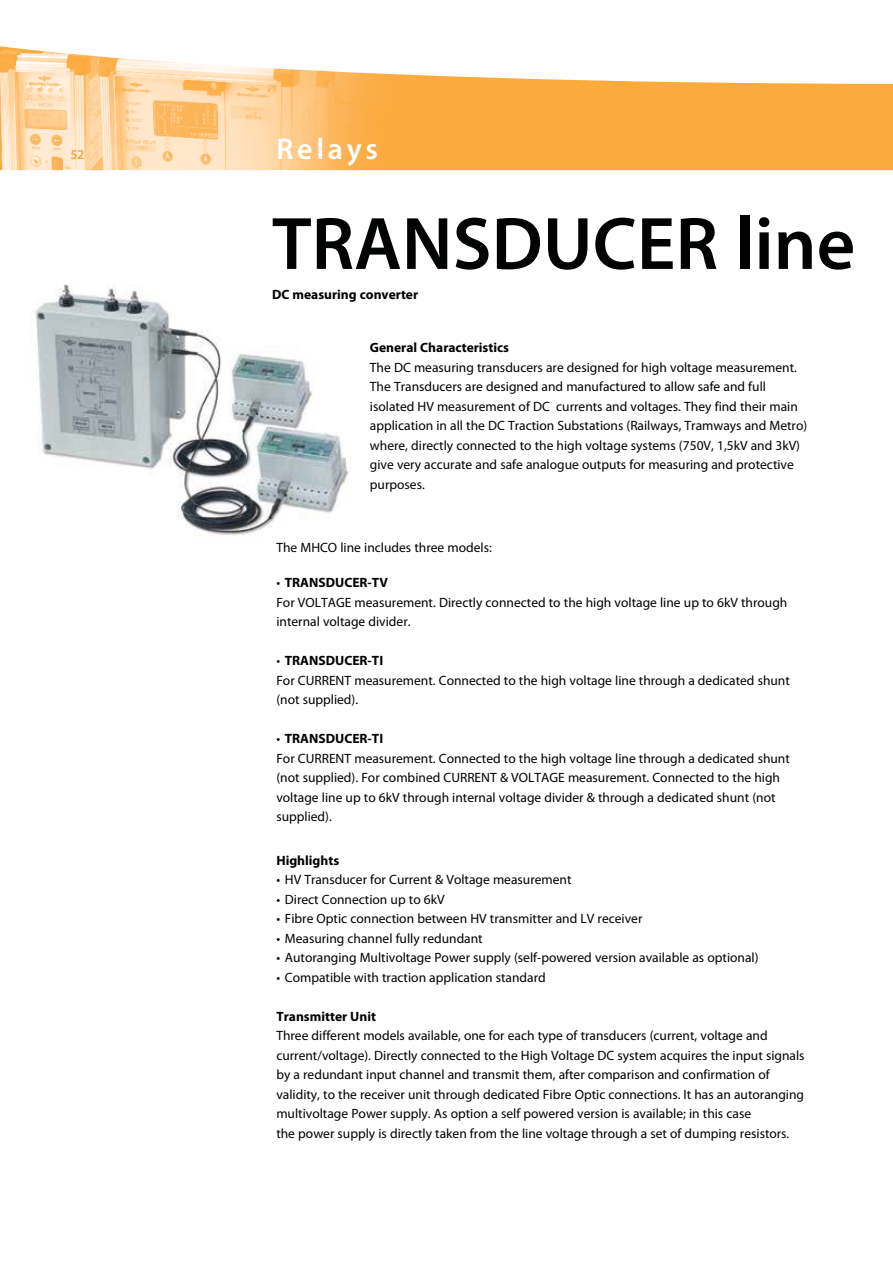
<style>
.page{position:relative;width:893px;height:1263px;background:#fff}
.page>*{position:absolute;margin:0;border:0;box-sizing:border-box;transform-origin:0 0}
.t1{font:600 75px "Myriad Pro";color:#010202}
.t2{font:600 30px "Myriad Pro";letter-spacing:.125em;color:#fff}
.t3{font:13.5px/19.5px "Myriad Pro";color:#010202}
.t4{font:700 13.5px "Myriad Pro";color:#010202}
.t5{font:600 13.5px "Myriad Pro";color:#faa733}
.s1{font-weight:700}
</style>
<div class="page">
<img style="left:0;top:84px;width:893px;height:86px">
<svg style="left:0;top:46px;width:893px;height:38px"></svg>
<img style="left:34px;top:284px;width:315px;height:252px">
<p class="t5" style="left:71px;top:146px;width:15px">52</p>
<h2 class="t2" style="left:276px;top:131px;width:103px">Relays</h2>
<h1 class="t1" style="left:272px;top:199px;width:585px">TRANSDUCER line</h1>
<p class="t4" style="left:272px;top:289px;width:148px">DC measuring converter</p>
<p class="t4" style="left:370px;top:343px;width:141px">General Characteristics</p>
<p class="t3" style="left:370px;top:359px;width:439px">The DC measuring transducers are designed for high voltage measurement.<br>The Transducers are designed and manufactured to allow safe and full isolated HV measurement of DC currents and voltages. They find their main application in all the DC Traction Substations (Railways, Tramways and Metro) where, directly connected to the high voltage systems (750V, 1,5kV and 3kV) give very accurate and safe analogue outputs for measuring and protective purposes.</p>
<p class="t3" style="left:276px;top:539px;width:217px">The MHCO line includes three models:</p>
<p class="t3" style="left:276px;top:574px;width:512px">• <span class="s1">TRANSDUCER-TV<br></span>For VOLTAGE measurement. Directly connected to the high voltage line up to 6kV through internal voltage divider.</p>
<p class="t3" style="left:276px;top:652px;width:515px">• <span class="s1">TRANSDUCER-TI<br></span>For CURRENT measurement. Connected to the high voltage line through a dedicated shunt (not supplied).</p>
<p class="t3" style="left:276px;top:730px;width:515px">• <span class="s1">TRANSDUCER-TI<br></span>For CURRENT measurement. Connected to the high voltage line through a dedicated shunt (not supplied). For combined CURRENT &amp; VOLTAGE measurement. Connected to the high voltage line up to 6kV through internal voltage divider &amp; through a dedicated shunt (not supplied).</p>
<p class="t4" style="left:276px;top:855px;width:64px">Highlights</p>
<p class="t3" style="left:276px;top:871px;width:297px">• HV Transducer for Current &amp; Voltage measurement</p>
<p class="t3" style="left:276px;top:890px;width:170px">• Direct Connection up to 6kV</p>
<p class="t3" style="left:276px;top:910px;width:368px">• Fibre Optic connection between HV transmitter and LV receiver</p>
<p class="t3" style="left:276px;top:929px;width:208px">• Measuring channel fully redundant</p>
<p class="t3" style="left:276px;top:949px;width:484px">• Autoranging Multivoltage Power supply (self-powered version available as optional)</p>
<p class="t3" style="left:276px;top:968px;width:271px">• Compatible with traction application standard</p>
<p class="t4" style="left:276px;top:1011px;width:101px">Transmitter Unit</p>
<p class="t3" style="left:276px;top:1027px;width:530px">Three different models available, one for each type of transducers (current, voltage and current/voltage). Directly connected to the High Voltage DC system acquires the input signals by a redundant input channel and transmit them, after comparison and confirmation of validity, to the receiver unit through dedicated Fibre Optic connections. It has an autoranging multivoltage Power supply. As option a self powered version is available; in this case<br>the power supply is directly taken from the line voltage through a set of dumping resistors.</p>
</div>
